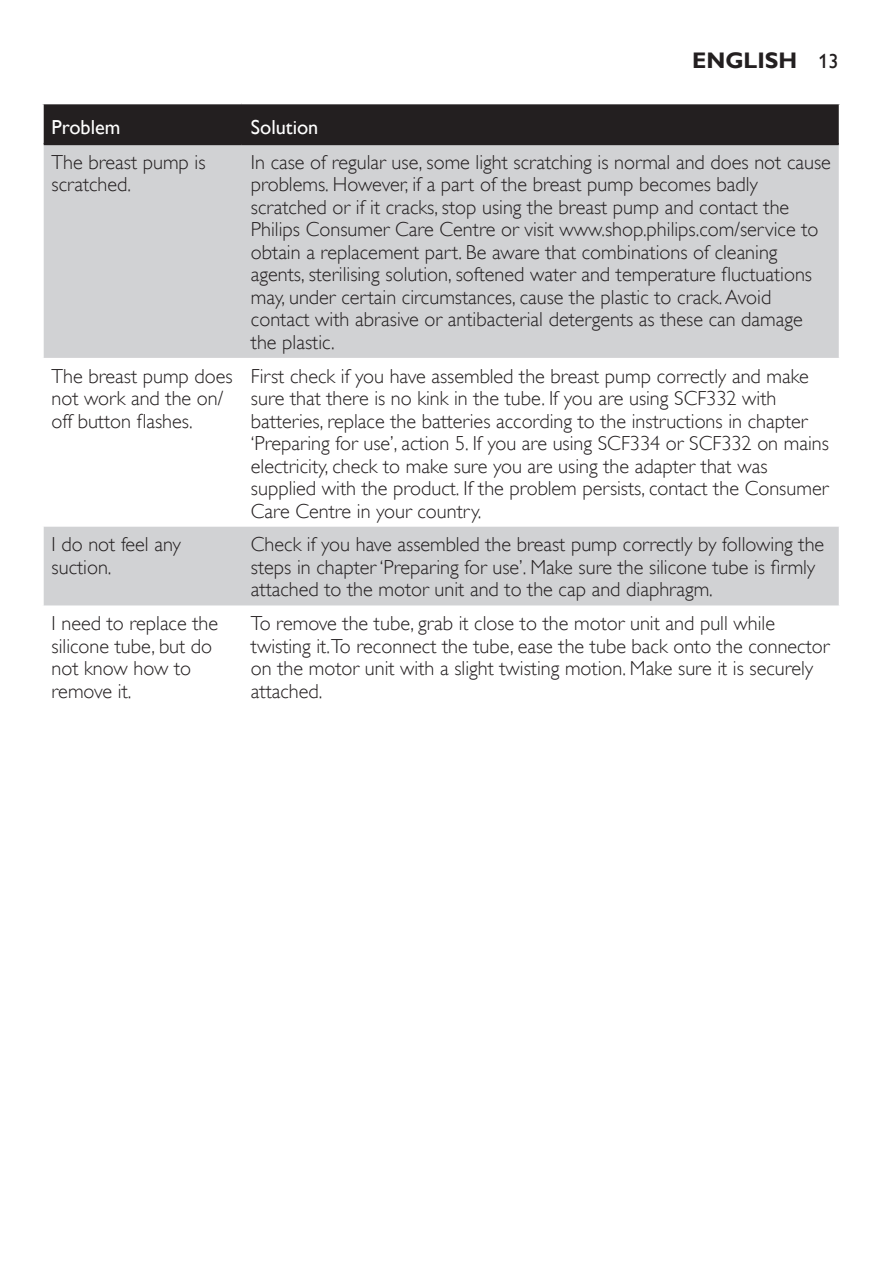
<style>
.page{position:relative;width:893px;height:1276px;background:#fff}
.page>*{position:absolute;margin:0;border:0;box-sizing:border-box;transform-origin:0 0}
.t1{font:700 22.5px "Gill Sans Alt One WGL";color:#231f20}
.t2{font:20.25px/22.5px "Gill Sans Alt One WGL Light";color:#231f20}
.t3{font:20.25px "Gill Sans Alt One WGL";color:#fff}
.s1{font-weight:400;font-size:20.25px}
</style>
<div class="page">
<div style="left:44px;top:104px;width:795px;height:39px;background:#231f20"></div>
<svg style="left:44px;top:145px;width:795px;height:460px;fill:#d1d2d4"></svg>
<hr style="left:44px;top:143px;width:198px;height:2px;background:#231f20">
<hr style="left:242px;top:143px;width:597px;height:2px;background:#231f20">
<p class="t1" style="left:692px;top:45px;width:148px">English <span class="s1">13</span></p>
<p class="t3" style="left:52px;top:113px;width:70px">Problem</p>
<p class="t3" style="left:251px;top:113px;width:69px">Solution</p>
<p class="t2" style="left:52px;top:151px;width:155px">The breast pump is scratched.</p>
<p class="t2" style="left:251px;top:151px;width:581px">In case of regular use, some light scratching is normal and does not cause problems. However, if a part of the breast pump becomes badly scratched or if it cracks, stop using the breast pump and contact the Philips Consumer Care Centre or visit www.shop.philips.com/service to obtain a replacement part. Be aware that combinations of cleaning agents, sterilising solution, softened water and temperature fluctuations may, under certain circumstances, cause the plastic to crack. Avoid contact with abrasive or antibacterial detergents as these can damage the plastic.</p>
<p class="t2" style="left:52px;top:365px;width:183px">The breast pump does not work and the on/ off button flashes.</p>
<p class="t2" style="left:251px;top:365px;width:580px">First check if you have assembled the breast pump correctly and make sure that there is no kink in the tube. If you are using SCF332 with batteries, replace the batteries according to the instructions in chapter ‘Preparing for use’, action 5. If you are using SCF334 or SCF332 on mains electricity, check to make sure you are using the adapter that was supplied with the product. If the problem persists, contact the Consumer Care Centre in your country.</p>
<p class="t2" style="left:52px;top:533px;width:131px">I do not feel any suction.</p>
<p class="t2" style="left:251px;top:533px;width:575px">Check if you have assembled the breast pump correctly by following the steps in chapter ‘Preparing for use’. Make sure the silicone tube is firmly attached to the motor unit and to the cap and diaphragm.</p>
<p class="t2" style="left:52px;top:612px;width:168px">I need to replace the silicone tube, but do not know how to remove it.</p>
<p class="t2" style="left:251px;top:612px;width:580px">To remove the tube, grab it close to the motor unit and pull while twisting it.To reconnect the tube, ease the tube back onto the connector on the motor unit with a slight twisting motion. Make sure it is securely attached.</p>
</div>
